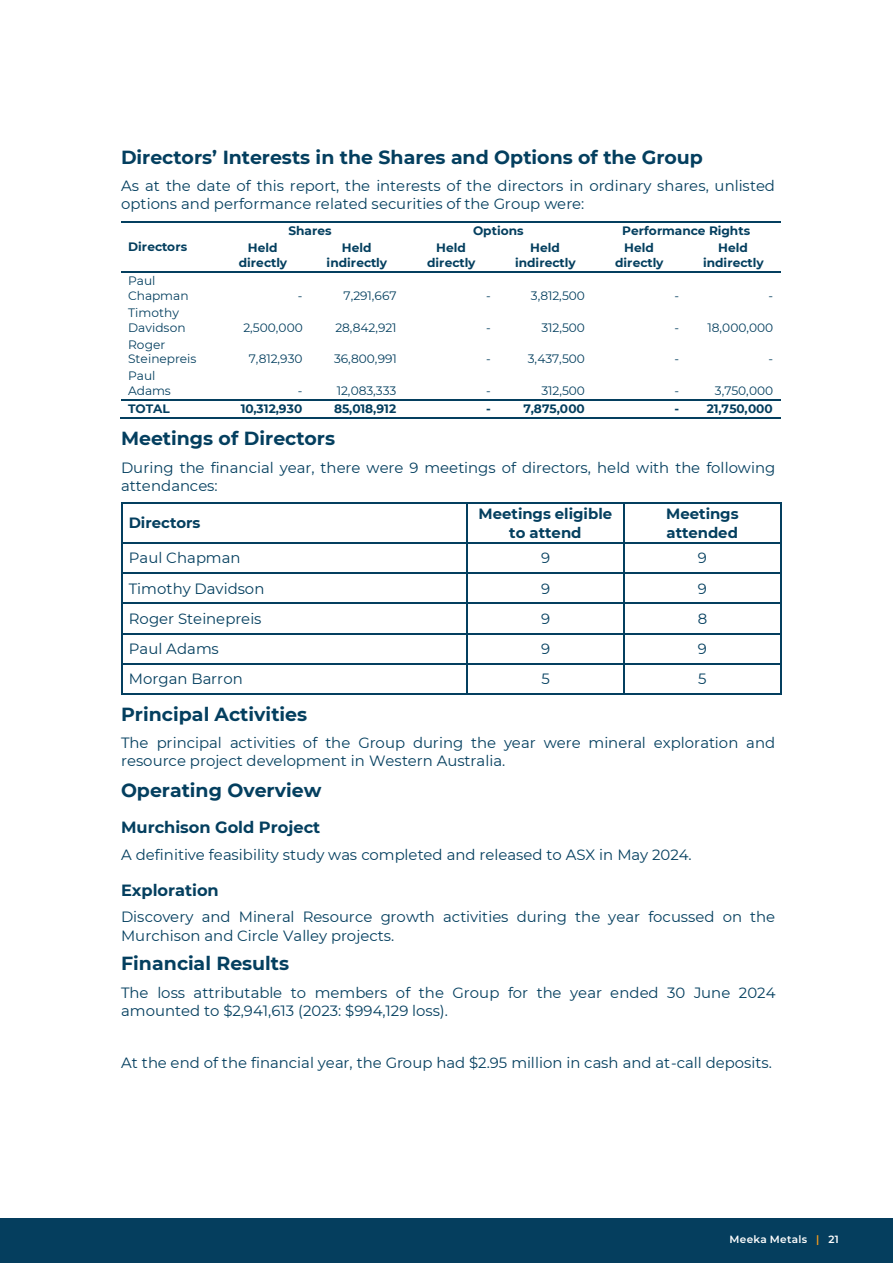
<style>
.page{position:relative;width:893px;height:1263px;background:#fff}
.page>*{position:absolute;margin:0;border:0;box-sizing:border-box;transform-origin:0 0}
.t1{font:700 18.9px "Montserrat";color:#043f5f}
.t2{font:700 16.2px "Montserrat";color:#043f5f}
.t3{font:14.85px/18.3px "Montserrat";letter-spacing:.005em;color:#043f5f}
.t4{font:700 14.85px/18.3px "Montserrat";letter-spacing:-.005em;color:#043f5f;text-align:center}
.t5{font:12.15px/14.9px "Montserrat";color:#043f5f}
.t6{font:700 12.15px/14.9px "Montserrat";letter-spacing:.005em;color:#043f5f;text-align:center}
.t7{font:600 10.5px "Montserrat";letter-spacing:.025em;color:#fff}
.s1{color:#f99d1c}
</style>
<div class="page">
<hr style="left:121px;top:221px;width:95px;height:1px;background:#043f5f">
<hr style="left:217px;top:221px;width:187px;height:1px;background:#043f5f">
<hr style="left:405px;top:221px;width:187px;height:1px;background:#043f5f">
<hr style="left:594px;top:221px;width:186px;height:1px;background:#043f5f">
<hr style="left:121px;top:271px;width:95px;height:1px;background:#043f5f">
<hr style="left:217px;top:271px;width:93px;height:1px;background:#043f5f">
<hr style="left:311px;top:271px;width:93px;height:1px;background:#043f5f">
<hr style="left:405px;top:271px;width:93px;height:1px;background:#043f5f">
<hr style="left:499px;top:271px;width:93px;height:1px;background:#043f5f">
<hr style="left:594px;top:271px;width:92px;height:1px;background:#043f5f">
<hr style="left:688px;top:271px;width:92px;height:1px;background:#043f5f">
<hr style="left:121px;top:399px;width:95px;height:2px;background:#043f5f">
<hr style="left:217px;top:399px;width:93px;height:2px;background:#043f5f">
<hr style="left:311px;top:399px;width:93px;height:2px;background:#043f5f">
<hr style="left:405px;top:399px;width:93px;height:2px;background:#043f5f">
<hr style="left:499px;top:399px;width:93px;height:2px;background:#043f5f">
<hr style="left:594px;top:399px;width:92px;height:2px;background:#043f5f">
<hr style="left:688px;top:399px;width:92px;height:2px;background:#043f5f">
<hr style="left:120px;top:417px;width:96px;height:2px;background:#043f5f">
<hr style="left:216px;top:417px;width:94px;height:2px;background:#043f5f">
<hr style="left:310px;top:417px;width:94px;height:2px;background:#043f5f">
<hr style="left:404px;top:417px;width:94px;height:2px;background:#043f5f">
<hr style="left:498px;top:417px;width:94px;height:2px;background:#043f5f">
<hr style="left:593px;top:417px;width:93px;height:2px;background:#043f5f">
<hr style="left:687px;top:417px;width:93px;height:2px;background:#043f5f">
<hr style="left:122px;top:502px;width:344px;height:2px;background:#043f5f">
<hr style="left:468px;top:502px;width:156px;height:2px;background:#043f5f">
<hr style="left:625px;top:502px;width:155px;height:2px;background:#043f5f">
<hr style="left:121px;top:505px;width:1px;height:37px;background:#043f5f">
<hr style="left:466px;top:505px;width:2px;height:37px;background:#043f5f">
<hr style="left:624px;top:505px;width:1px;height:37px;background:#043f5f">
<hr style="left:780px;top:505px;width:2px;height:37px;background:#043f5f">
<hr style="left:122px;top:542px;width:344px;height:2px;background:#043f5f">
<hr style="left:468px;top:542px;width:156px;height:2px;background:#043f5f">
<hr style="left:625px;top:542px;width:155px;height:2px;background:#043f5f">
<hr style="left:466px;top:545px;width:2px;height:27px;background:#043f5f">
<hr style="left:780px;top:545px;width:2px;height:27px;background:#043f5f">
<hr style="left:122px;top:572px;width:344px;height:2px;background:#043f5f">
<hr style="left:468px;top:572px;width:156px;height:2px;background:#043f5f">
<hr style="left:625px;top:572px;width:155px;height:2px;background:#043f5f">
<hr style="left:466px;top:575px;width:2px;height:27px;background:#043f5f">
<hr style="left:780px;top:575px;width:2px;height:27px;background:#043f5f">
<hr style="left:122px;top:602px;width:344px;height:2px;background:#043f5f">
<hr style="left:468px;top:602px;width:156px;height:2px;background:#043f5f">
<hr style="left:625px;top:602px;width:155px;height:2px;background:#043f5f">
<hr style="left:466px;top:605px;width:2px;height:28px;background:#043f5f">
<hr style="left:780px;top:605px;width:2px;height:28px;background:#043f5f">
<hr style="left:122px;top:633px;width:344px;height:1px;background:#043f5f">
<hr style="left:468px;top:633px;width:156px;height:1px;background:#043f5f">
<hr style="left:625px;top:633px;width:155px;height:1px;background:#043f5f">
<hr style="left:466px;top:635px;width:2px;height:28px;background:#043f5f">
<hr style="left:780px;top:635px;width:2px;height:28px;background:#043f5f">
<hr style="left:122px;top:663px;width:344px;height:1px;background:#043f5f">
<hr style="left:468px;top:663px;width:156px;height:1px;background:#043f5f">
<hr style="left:625px;top:663px;width:155px;height:1px;background:#043f5f">
<svg style="left:121px;top:542px;width:1px;height:153px"></svg>
<hr style="left:122px;top:693px;width:344px;height:2px;background:#043f5f">
<hr style="left:466px;top:665px;width:2px;height:28px;background:#043f5f">
<hr style="left:468px;top:693px;width:156px;height:2px;background:#043f5f">
<svg style="left:624px;top:542px;width:1px;height:153px"></svg>
<hr style="left:625px;top:693px;width:155px;height:2px;background:#043f5f">
<hr style="left:780px;top:665px;width:2px;height:28px;background:#043f5f">
<div style="left:0;top:1218px;width:893px;height:45px;background:#053e5e"></div>
<p class="t1" style="left:121px;top:144px;width:583px">Directors’ Interests in the Shares and Options of the Group</p>
<p class="t3" style="left:121px;top:176px;width:655px">As at the date of this report, the interests of the directors in ordinary shares, unlisted options and performance related securities of the Group were:</p>
<p class="t6" style="left:128px;top:239px;width:61px">Directors</p>
<p class="t6" style="left:288px;top:223px;width:45px">Shares</p>
<p class="t6" style="left:473px;top:223px;width:52px">Options</p>
<p class="t6" style="left:622px;top:223px;width:130px">Performance Rights</p>
<p class="t6" style="left:239px;top:240px;width:50px">Held directly</p>
<p class="t6" style="left:327px;top:240px;width:62px">Held indirectly</p>
<p class="t6" style="left:427px;top:240px;width:50px">Held directly</p>
<p class="t6" style="left:515px;top:240px;width:62px">Held indirectly</p>
<p class="t6" style="left:615px;top:240px;width:50px">Held directly</p>
<p class="t6" style="left:703px;top:240px;width:62px">Held indirectly</p>
<p class="t5" style="left:128px;top:273px;width:62px">Paul<br>Chapman</p>
<p class="t5" style="left:128px;top:304px;width:59px">Timothy<br>Davidson</p>
<p class="t5" style="left:128px;top:336px;width:70px">Roger<br>Steinepreis</p>
<p class="t5" style="left:128px;top:368px;width:44px">Paul<br>Adams</p>
<p class="t5" style="left:298px;top:288px;width:6px">-</p>
<p class="t5" style="left:344px;top:288px;width:55px">7,291,667</p>
<p class="t5" style="left:486px;top:288px;width:6px">-</p>
<p class="t5" style="left:531px;top:288px;width:56px">3,812,500</p>
<p class="t5" style="left:674px;top:288px;width:6px">-</p>
<p class="t5" style="left:768px;top:288px;width:6px">-</p>
<p class="t5" style="left:243px;top:319px;width:61px">2,500,000</p>
<p class="t5" style="left:335px;top:319px;width:63px">28,842,921</p>
<p class="t5" style="left:486px;top:319px;width:6px">-</p>
<p class="t5" style="left:541px;top:319px;width:45px">312,500</p>
<p class="t5" style="left:674px;top:319px;width:100px">- 18,000,000</p>
<p class="t5" style="left:249px;top:351px;width:55px">7,812,930</p>
<p class="t5" style="left:334px;top:351px;width:64px">36,800,991</p>
<p class="t5" style="left:486px;top:351px;width:6px">-</p>
<p class="t5" style="left:528px;top:351px;width:59px">3,437,500</p>
<p class="t5" style="left:674px;top:351px;width:6px">-</p>
<p class="t5" style="left:768px;top:351px;width:6px">-</p>
<p class="t5" style="left:298px;top:383px;width:6px">-</p>
<p class="t5" style="left:337px;top:383px;width:61px">12,083,333</p>
<p class="t5" style="left:486px;top:383px;width:6px">-</p>
<p class="t5" style="left:541px;top:383px;width:45px">312,500</p>
<p class="t5" style="left:674px;top:383px;width:6px">-</p>
<p class="t5" style="left:715px;top:383px;width:60px">3,750,000</p>
<p class="t6" style="left:128px;top:401px;width:43px">TOTAL</p>
<p class="t6" style="left:241px;top:401px;width:63px">10,312,930</p>
<p class="t6" style="left:334px;top:401px;width:64px">85,018,912</p>
<p class="t6" style="left:486px;top:401px;width:6px">-</p>
<p class="t6" style="left:523px;top:401px;width:63px">7,875,000</p>
<p class="t6" style="left:674px;top:401px;width:100px">- 21,750,000</p>
<p class="t1" style="left:121px;top:425px;width:216px">Meetings of Directors</p>
<p class="t3" style="left:121px;top:458px;width:656px">During the financial year, there were 9 meetings of directors, held with the following attendances:</p>
<p class="t4" style="left:129px;top:513px;width:73px">Directors</p>
<p class="t4" style="left:478px;top:504px;width:135px">Meetings eligible to attend</p>
<p class="t4" style="left:666px;top:504px;width:74px;text-align:left">Meetings attended</p>
<p class="t3" style="left:129px;top:548px;width:113px">Paul Chapman</p>
<p class="t3" style="left:541px;top:548px;width:11px">9</p>
<p class="t3" style="left:698px;top:548px;width:11px">9</p>
<p class="t3" style="left:129px;top:579px;width:137px">Timothy Davidson</p>
<p class="t3" style="left:541px;top:579px;width:11px">9</p>
<p class="t3" style="left:698px;top:579px;width:11px">9</p>
<p class="t3" style="left:129px;top:609px;width:134px">Roger Steinepreis</p>
<p class="t3" style="left:541px;top:609px;width:11px">9</p>
<p class="t3" style="left:698px;top:609px;width:11px">8</p>
<p class="t3" style="left:129px;top:639px;width:92px">Paul Adams</p>
<p class="t3" style="left:541px;top:639px;width:11px">9</p>
<p class="t3" style="left:698px;top:639px;width:11px">9</p>
<p class="t3" style="left:129px;top:669px;width:116px">Morgan Barron</p>
<p class="t3" style="left:541px;top:669px;width:10px">5</p>
<p class="t3" style="left:698px;top:669px;width:10px">5</p>
<p class="t1" style="left:121px;top:701px;width:188px">Principal Activities</p>
<p class="t3" style="left:121px;top:733px;width:656px">The principal activities of the Group during the year were mineral exploration and resource project development in Western Australia.</p>
<p class="t1" style="left:121px;top:776px;width:202px">Operating Overview</p>
<p class="t2" style="left:121px;top:816px;width:201px">Murchison Gold Project</p>
<p class="t3" style="left:121px;top:845px;width:572px">A definitive feasibility study was completed and released to ASX in May 2024.</p>
<p class="t2" style="left:121px;top:878px;width:99px">Exploration</p>
<p class="t3" style="left:121px;top:907px;width:656px">Discovery and Mineral Resource growth activities during the year focussed on the<br>Murchison and Circle Valley projects.</p>
<p class="t1" style="left:121px;top:950px;width:170px">Financial Results</p>
<p class="t3" style="left:121px;top:983px;width:656px">The loss attributable to members of the Group for the year ended 30 June 2024 amounted to $2,941,613 (2023: $994,129 loss).</p>
<p class="t3" style="left:121px;top:1053px;width:652px">At the end of the financial year, the Group had $2.95 million in cash and at-call deposits.</p>
<p class="t7" style="left:730px;top:1232px;width:111px">Meeka Metals <span class="s1">|</span> 21</p>
</div>
